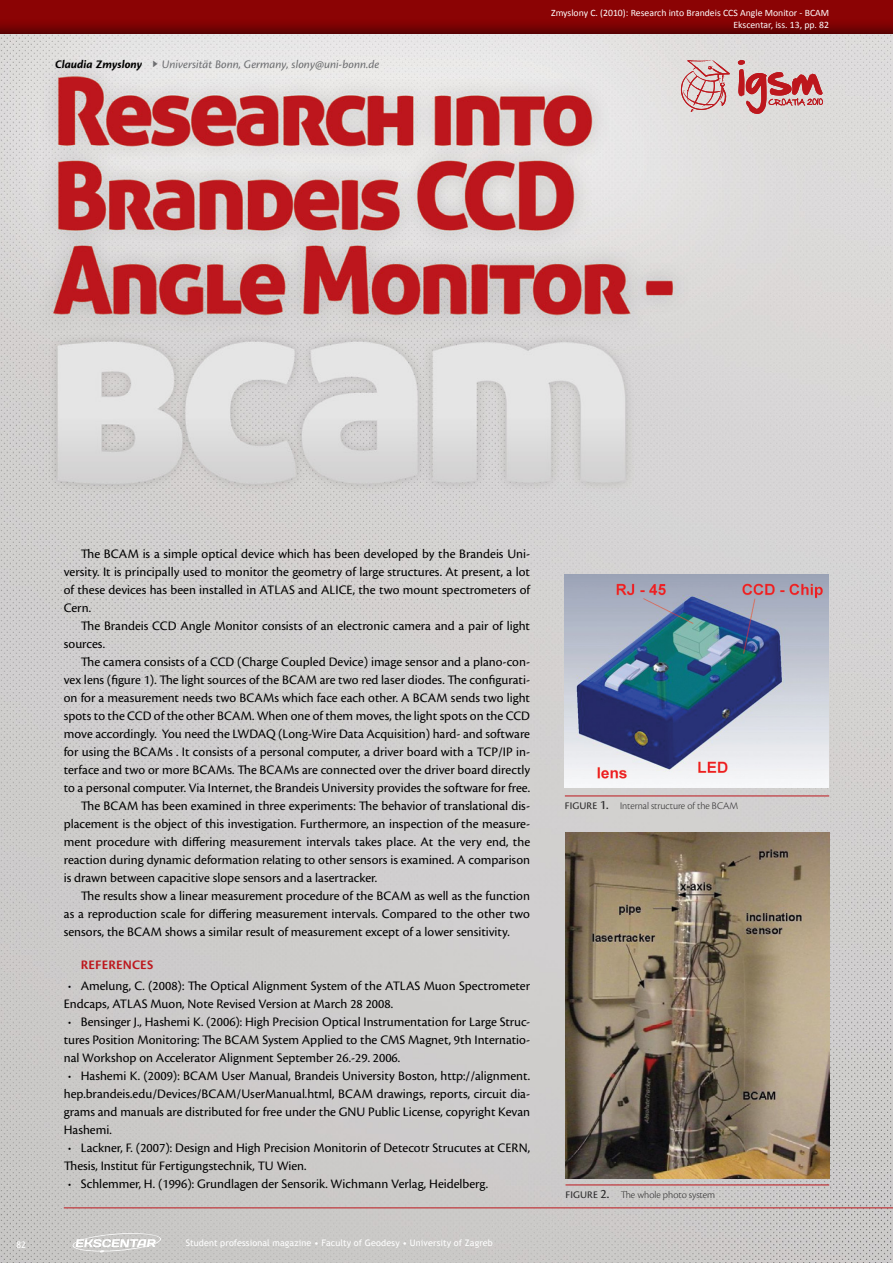
<style>
.page{position:relative;width:893px;height:1263px;background:#fff}
.page>*{position:absolute;margin:0;border:0;box-sizing:border-box;transform-origin:0 0}
.t1{font:13.5px/18px "Cronos Pro";color:#000;text-align:justify}
.t2{font:13.5px "Cronos Pro Semibold Capt";letter-spacing:.01em;color:#bd171d}
.t3{font:12px "Cronos Pro Capt It";color:#6d6e71}
.t4{font:10.5px "Cronos Pro Lt Subh";color:#292829}
.t5{font:10.5px "Cronos Pro Capt";letter-spacing:.01em;color:#292829}
.t6{font:9.75px/11.7px "Calibri";color:#fff;text-align:right}
.t7{font:9px "Trebuchet MS";letter-spacing:.01em;color:#fff}
.s1{font-family:"Cronos Pro Bold Capt It";color:#000}
.s2{font-family:"Calluna"}
.s3{font-weight:700}
.s4{font-size:13.5px}
</style>
<div class="page">
<img style="left:0;top:36px;width:893px;height:1227px">
<hr style="left:64px;top:1207px;width:829px;height:1px;background:#bd171d">
<div style="left:0;top:0;width:893px;height:36px;background:#000;opacity:.5"></div>
<img style="left:565px;top:575px;width:263px;height:213px">
<img style="left:565px;top:833px;width:264px;height:345px">
<hr style="left:565px;top:796px;width:264px;height:1px;background:#bd171d">
<hr style="left:565px;top:1185px;width:264px;height:1px;background:#bd171d">
<svg style="left:738px;top:60px;width:85px;height:54px;background:#d19597"></svg>
<svg style="left:681px;top:60px;width:49px;height:53px;background:#d8b3b3"></svg>
<svg style="left:76px;top:1239px;width:80px;height:13px"></svg>
<p class="t3" style="left:55px;top:58px;width:325px"><span class="s1">Claudia Zmyslony</span> <span class="s2">►</span> Universität Bonn, Germany, slony@uni-bonn.de</p>
<p class="t6" style="left:551px;top:6px;width:280px">Zmyslony C. (2010): Research into Brandeis CCS Angle Monitor - BCAM<br>Ekscentar, iss. 13, pp. 82</p>
<p class="t1" style="left:64px;top:545px;width:468px;text-indent:17px">The BCAM is a simple optical device which has been developed by the Brandeis Uni&shy;versity. It is principally used to monitor the geometry of large structures. At present, a lot of these devices has been installed in ATLAS and ALICE, the two mount spectrometers of Cern.</p>
<p class="t1" style="left:64px;top:617px;width:468px;text-indent:17px">The Brandeis CCD Angle Monitor consists of an electronic camera and a pair of light sources.</p>
<p class="t1" style="left:81px;top:653px;width:451px">The camera consists of a CCD (Charge Coupled Device) image sensor and a plano-con-</p>
<p class="t1" style="left:64px;top:671px;width:468px">vex lens (figure 1). The light sources of the BCAM are two red laser diodes. The configurati-</p>
<p class="t1" style="left:64px;top:689px;width:468px">on for a measurement needs two BCAMs which face each other. A BCAM sends two light</p>
<p class="t1" style="left:64px;top:707px;width:468px">spots to the CCD of the other BCAM. When one of them moves, the light spots on the CCD</p>
<p class="t1" style="left:64px;top:725px;width:468px">move accordingly. You need the LWDAQ (Long-Wire Data Acquisition) hard- and software</p>
<p class="t1" style="left:64px;top:743px;width:468px">for using the BCAMs . It consists of a personal computer, a driver board with a TCP/IP in-</p>
<p class="t1" style="left:64px;top:761px;width:468px">terface and two or more BCAMs. The BCAMs are connected over the driver board directly</p>
<p class="t1" style="left:64px;top:779px;width:468px">to a personal computer. Via Internet, the Brandeis University provides the software for free.</p>
<p class="t1" style="left:81px;top:797px;width:451px">The BCAM has been examined in three experiments: The behavior of translational dis-</p>
<p class="t1" style="left:64px;top:815px;width:468px">placement is the object of this investigation. Furthermore, an inspection of the measure-</p>
<p class="t1" style="left:64px;top:833px;width:468px">ment procedure with differing measurement intervals takes place. At the very end, the</p>
<p class="t1" style="left:64px;top:851px;width:468px">reaction during dynamic deformation relating to other sensors is examined. A comparison</p>
<p class="t1" style="left:64px;top:869px;width:315px">is drawn between capacitive slope sensors and a lasertracker.</p>
<p class="t1" style="left:81px;top:887px;width:451px">The results show a linear measurement procedure of the BCAM as well as the function</p>
<p class="t1" style="left:64px;top:905px;width:468px">as a reproduction scale for differing measurement intervals. Compared to the other two</p>
<p class="t1" style="left:64px;top:923px;width:447px">sensors, the BCAM shows a similar result of measurement except of a lower sensitivity.</p>
<p class="t2" style="left:81px;top:957px;width:74px">REFERENCES</p>
<p class="t1" style="left:68px;top:977px;width:464px"><span class="s3">∙</span> Amelung, C. (2008): The Optical Alignment System of the ATLAS Muon Spectrometer</p>
<p class="t1" style="left:64px;top:995px;width:331px">Endcaps, ATLAS Muon, Note Revised Version at March 28 2008.</p>
<p class="t1" style="left:68px;top:1013px;width:464px"><span class="s3">∙</span> Bensinger J., Hashemi K. (2006): High Precision Optical Instrumentation for Large Struc-</p>
<p class="t1" style="left:64px;top:1031px;width:468px">tures Position Monitoring: The BCAM System Applied to the CMS Magnet, 9th Internatio-</p>
<p class="t1" style="left:64px;top:1049px;width:338px">nal Workshop on Accelerator Alignment September 26.-29. 2006.</p>
<p class="t1" style="left:68px;top:1067px;width:464px"><span class="s3">∙</span> Hashemi K. (2009): BCAM User Manual, Brandeis University Boston, http://alignment.</p>
<p class="t1" style="left:64px;top:1085px;width:468px">hep.brandeis.edu/Devices/BCAM/UserManual.html, BCAM drawings, reports, circuit dia-</p>
<p class="t1" style="left:64px;top:1103px;width:468px">grams and manuals are distributed for free under the GNU Public License, copyright Kevan</p>
<p class="t1" style="left:64px;top:1121px;width:49px">Hashemi.</p>
<p class="t1" style="left:68px;top:1139px;width:464px"><span class="s3">∙</span> Lackner, F. (2007): Design and High Precision Monitorin of Detecotr Strucutes at CERN,</p>
<p class="t1" style="left:64px;top:1157px;width:244px">Thesis, Institut für Fertigungstechnik, TU Wien.</p>
<p class="t1" style="left:68px;top:1175px;width:422px"><span class="s3">∙</span> Schlemmer, H. (1996): Grundlagen der Sensorik. Wichmann Verlag, Heidelberg.</p>
<p class="t7" style="left:17px;top:1239px;width:11px">82</p>
<p class="t7" style="left:186px;top:1238px;width:308px">Student professional magazine • Faculty of Geodesy • University of Zagreb</p>
<p class="t5" style="left:565px;top:799px;width:45px">FIGURE <span class="s4">1.</span></p>
<p class="t4" style="left:620px;top:799px;width:120px">Internal structure of the BCAM</p>
<p class="t5" style="left:566px;top:1188px;width:45px">FIGURE <span class="s4">2.</span></p>
<p class="t4" style="left:621px;top:1188px;width:96px">The whole photo system</p>
</div>
